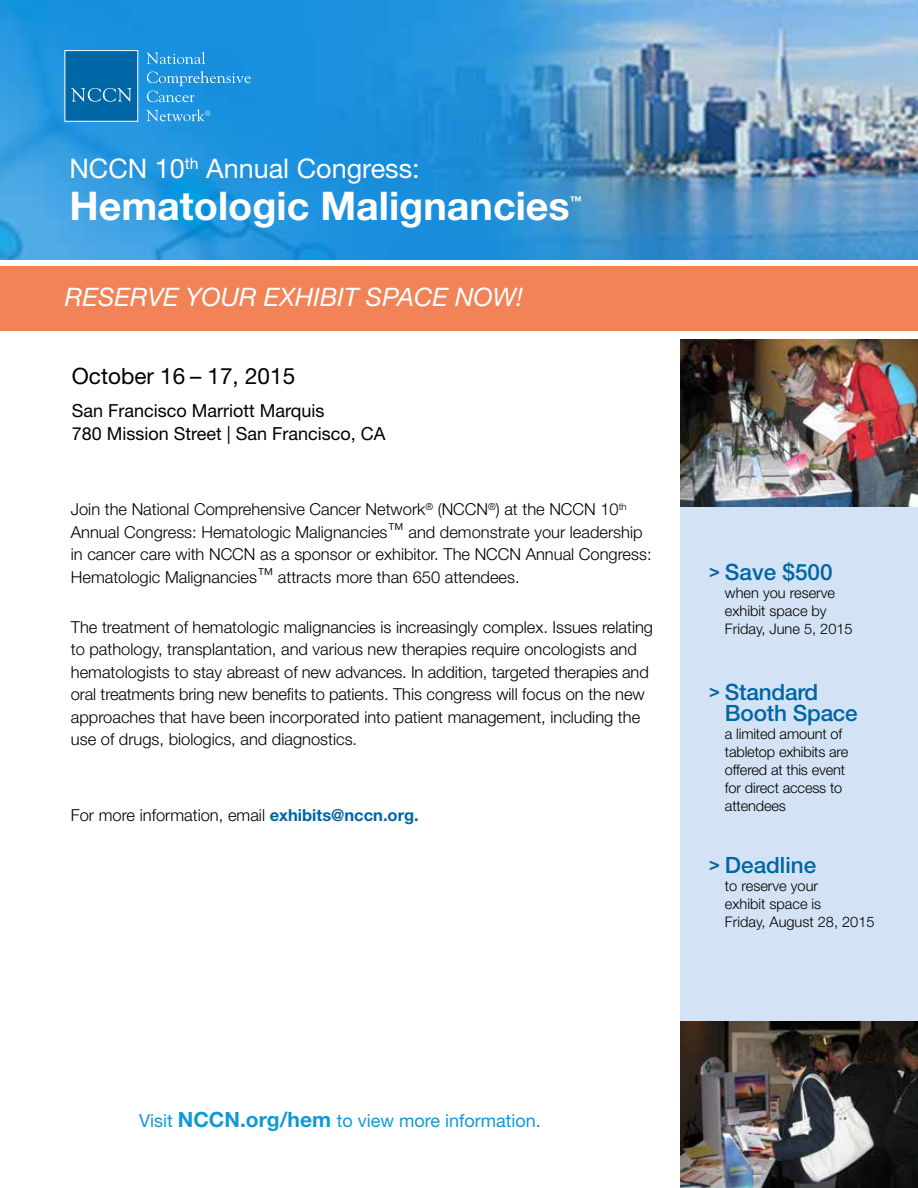
<style>
.page{position:relative;width:918px;height:1188px;background:#fff}
.page>*{position:absolute;margin:0;border:0;box-sizing:border-box;transform-origin:0 0}
.t1{font:700 39.6px "Helvetica Neue LT Std";color:#fff}
.t2{font:27px "Helvetica Neue LT Std";color:#fff}
.t3{font:italic 25.5px "Helvetica Neue LT Std";color:#fff}
.t4{font:500 22.5px/21px "Helvetica Neue LT Std";letter-spacing:-.01em;color:#0065a4}
.t5{font:22.5px "Helvetica Neue LT Std";color:#000}
.t6{font:18px/22.5px "Helvetica Neue LT Std";color:#000}
.t7{font:18px "Helvetica Neue LT Std";color:#1099d6}
.t8{font:300 16.5px/22.5px "Helvetica Neue LT Std";color:#000}
.t9{font:300 14.55px/18px "Helvetica Neue LT Std";color:#000}
.t10{font:700 12px "Helvetica Neue LT Std";color:#fff}
.s1{font-weight:700;color:#0065a4}
.s2{font-weight:700;font-size:18px}
.s3{font-weight:700;font-size:21px}
</style>
<div class="page">
<div style="left:680px;top:477px;width:238px;height:545px;background:#d3e3f5"></div>
<img style="left:0;top:0;width:918px;height:259px">
<div style="left:0;top:266px;width:918px;height:65px;background:#f18357"></div>
<img style="left:680px;top:1022px;width:238px;height:166px">
<img style="left:680px;top:340px;width:238px;height:166px">
<div style="left:65px;top:51px;width:73px;height:70px;background:#0067a6"></div>
<div style="left:65px;top:50px;width:73px;height:72px;border:1px solid #fff"></div>
<svg style="left:71px;top:88px;width:60px;height:14px"></svg>
<svg style="left:146px;top:52px;width:59px;height:12px"></svg>
<svg style="left:147px;top:71px;width:104px;height:31px;background:#2f9be1"></svg>
<svg style="left:146px;top:109px;width:65px;height:12px"></svg>
<h2 class="t2" style="left:69px;top:152px;width:352px">NCCN 10<sup>th</sup> Annual Congress:</h2>
<h1 class="t1" style="left:69px;top:181px;width:502px">Hematologic Malignancies</h1>
<p class="t10" style="left:570px;top:193px;width:14px">™</p>
<h3 class="t3" style="left:65px;top:282px;width:460px">RESERVE YOUR EXHIBIT SPACE NOW!</h3>
<h3 class="t5" style="left:72px;top:363px;width:225px">October 16 – 17, 2015</h3>
<p class="t6" style="left:72px;top:399px;width:315px">San Francisco Marriott Marquis<br>780 Mission Street | San Francisco, CA</p>
<p class="t8" style="left:71px;top:498px;width:582px">Join the National Comprehensive Cancer Network<sup>®</sup> (NCCN<sup>®</sup>) at the NCCN 10<sup>th </sup>Annual Congress: Hematologic Malignancies™ and demonstrate your leadership in cancer care with NCCN as a sponsor or exhibitor. The NCCN Annual Congress:<br>Hematologic Malignancies™ attracts more than 650 attendees.</p>
<p class="t8" style="left:71px;top:615px;width:584px">The treatment of hematologic malignancies is increasingly complex. Issues relating to pathology, transplantation, and various new therapies require oncologists and hematologists to stay abreast of new advances. In addition, targeted therapies and oral treatments bring new benefits to patients. This congress will focus on the new approaches that have been incorporated into patient management, including the use of drugs, biologics, and diagnostics.</p>
<p class="t8" style="left:71px;top:803px;width:350px">For more information, email <span class="s1">exhibits@nccn.org.</span></p>
<h3 class="t4" style="left:709px;top:561px;width:125px"><span class="s2">&gt;</span> Save $500</h3>
<p class="t9" style="left:725px;top:583px;width:129px">when you reserve exhibit space by<br>Friday, June 5, 2015</p>
<h3 class="t4" style="left:725px;top:681px;width:134px;text-indent:-16px"><span class="s2">&gt;</span> Standard<br>Booth Space</h3>
<p class="t9" style="left:725px;top:724px;width:125px">a limited amount of tabletop exhibits are offered at this event for direct access to attendees</p>
<h3 class="t4" style="left:709px;top:854px;width:109px"><span class="s2">&gt;</span> Deadline</h3>
<p class="t9" style="left:725px;top:877px;width:151px">to reserve your<br>exhibit space is<br>Friday, August 28, 2015</p>
<p class="t7" style="left:139px;top:1110px;width:403px">Visit <span class="s3">NCCN.org/hem</span> to view more information.</p>
</div>
